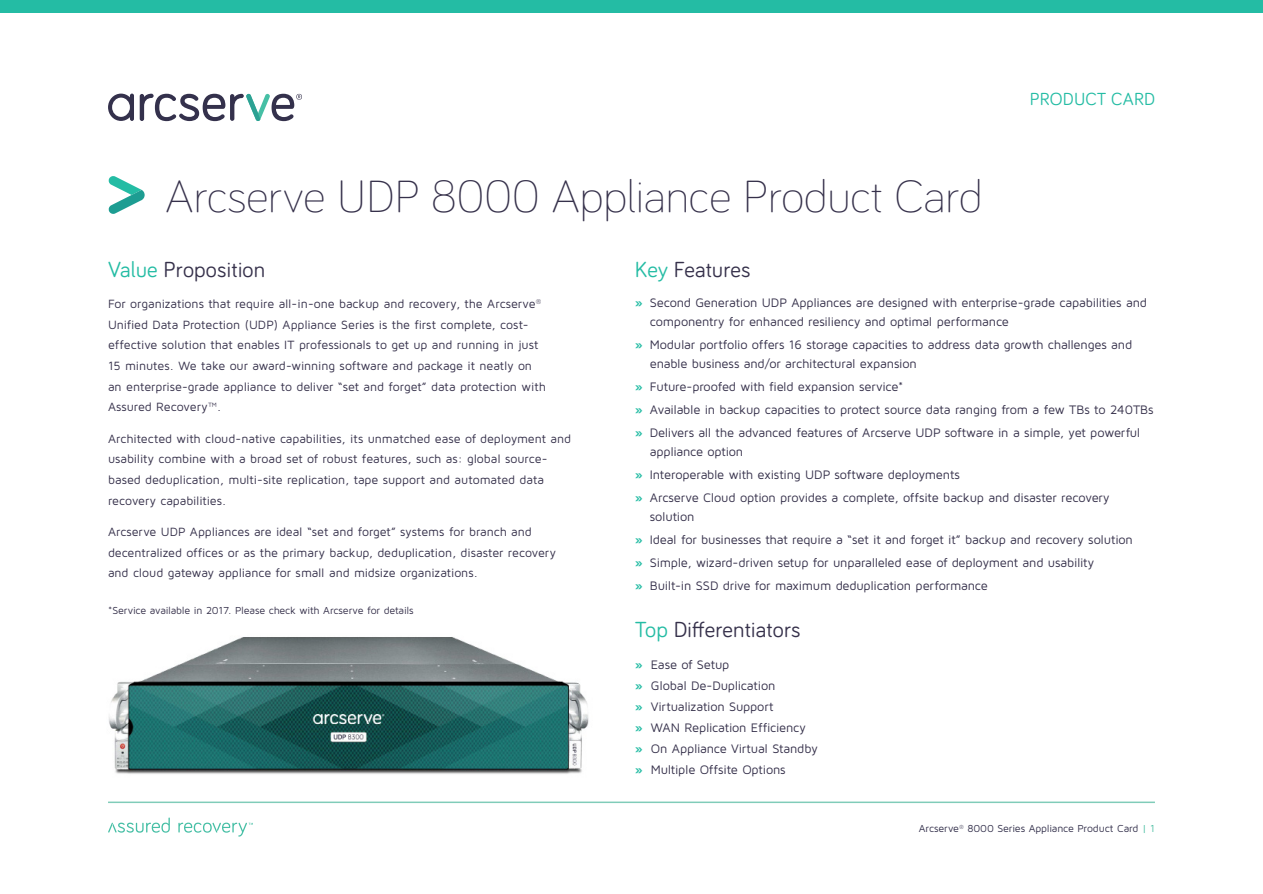
<style>
.page{position:relative;width:1263px;height:894px;background:#fff}
.page>*{position:absolute;margin:0;border:0;box-sizing:border-box;transform-origin:0 0}
.t1{font:300 46.5px "Bariol";color:#36314b}
.t2{font:22.5px "Bariol";letter-spacing:.01em;color:#36314b}
.t3{font:18px "Bariol";letter-spacing:.01em;color:#24bca4}
.t4{font:12.75px/18.8px "Maven Pro";letter-spacing:-.015em;color:#36314b}
.t5{font:12.3px/20.7px "Maven Pro";letter-spacing:-.005em;color:#36314b}
.t6{font:10.5px "Maven Pro";letter-spacing:-.015em;color:#36314b}
.t7{font:10.5px "Maven Pro";letter-spacing:-.01em;color:#34314c}
.s1{color:#24bca4}
.s2{font-weight:700;color:#24bca4}
.s3{color:#4dbfa3}
</style>
<div class="page">
<hr style="left:108px;top:801px;width:1047px;height:1px;background:#80ccb9">
<svg style="left:108px;top:817px;width:62px;height:15px"></svg>
<svg style="left:178px;top:822px;width:75px;height:14px"></svg>
<div style="left:0;top:0;width:1263px;height:13px;background:#24bca4"></div>
<svg style="left:108px;top:94px;width:26px;height:27px"></svg>
<svg style="left:140px;top:94px;width:162px;height:27px"></svg>
<svg style="left:108px;top:176px;width:37px;height:38px"></svg>
<img style="left:109px;top:637px;width:480px;height:137px">
<p class="t1" style="left:165px;top:165px;width:819px">Arcserve UDP 8000 Appliance Product Card</p>
<h3 class="t3" style="left:1030px;top:87px;width:126px">PRODUCT CARD</h3>
<p class="t2" style="left:108px;top:254px;width:159px"><span class="s1">Value</span> Proposition</p>
<p class="t5" style="left:108px;top:293px;width:439px">For organizations that require all-in-one backup and recovery, the Arcserve<sup>® </sup>Unified Data Protection (UDP) Appliance Series is the first complete, cost&shy;effective solution that enables IT professionals to get up and running in just 15 minutes. We take our award-winning software and package it neatly on an enterprise-grade appliance to deliver “set and forget” data protection with Assured Recovery™.</p>
<p class="t5" style="left:108px;top:427px;width:464px">Architected with cloud-native capabilities, its unmatched ease of deployment and usability combine with a broad set of robust features, such as: global source&shy;based deduplication, multi-site replication, tape support and automated data recovery capabilities.</p>
<p class="t5" style="left:108px;top:521px;width:449px">Arcserve UDP Appliances are ideal “set and forget” systems for branch and decentralized offices or as the primary backup, deduplication, disaster recovery and cloud gateway appliance for small and midsize organizations.</p>
<p class="t6" style="left:108px;top:603px;width:307px">*Service available in 2017. Please check with Arcserve for details</p>
<p class="t2" style="left:634px;top:254px;width:117px"><span class="s1">Key</span> Features</p>
<p class="t4" style="left:650px;top:293px;width:498px;text-indent:-15px"><span class="s2">»</span> Second Generation UDP Appliances are designed with enterprise-grade capabilities and componentry for enhanced resiliency and optimal performance</p>
<p class="t4" style="left:650px;top:334px;width:484px;text-indent:-15px"><span class="s2">»</span> Modular portfolio offers 16 storage capacities to address data growth challenges and enable business and/or architectural expansion</p>
<p class="t4" style="left:634px;top:376px;width:270px"><span class="s2">»</span> Future-proofed with field expansion service*</p>
<p class="t4" style="left:634px;top:399px;width:520px"><span class="s2">»</span> Available in backup capacities to protect source data ranging from a few TBs to 240TBs</p>
<p class="t4" style="left:650px;top:422px;width:492px;text-indent:-15px"><span class="s2">»</span> Delivers all the advanced features of Arcserve UDP software in a simple, yet powerful appliance option</p>
<p class="t4" style="left:634px;top:464px;width:327px"><span class="s2">»</span> Interoperable with existing UDP software deployments</p>
<p class="t4" style="left:650px;top:487px;width:461px;text-indent:-15px"><span class="s2">»</span> Arcserve Cloud option provides a complete, offsite backup and disaster recovery solution</p>
<p class="t4" style="left:634px;top:529px;width:500px"><span class="s2">»</span> Ideal for businesses that require a “set it and forget it” backup and recovery solution</p>
<p class="t4" style="left:634px;top:552px;width:461px"><span class="s2">»</span> Simple, wizard-driven setup for unparalleled ease of deployment and usability</p>
<p class="t4" style="left:634px;top:575px;width:354px"><span class="s2">»</span> Built-in SSD drive for maximum deduplication performance</p>
<p class="t2" style="left:634px;top:613px;width:168px"><span class="s1">Top</span> Differentiators</p>
<p class="t4" style="left:634px;top:654px;width:96px"><span class="s2">»</span> Ease of Setup</p>
<p class="t4" style="left:634px;top:675px;width:142px"><span class="s2">»</span> Global De-Duplication</p>
<p class="t4" style="left:634px;top:696px;width:140px"><span class="s2">»</span> Virtualization Support</p>
<p class="t4" style="left:634px;top:717px;width:173px"><span class="s2">»</span> WAN Replication Efficiency</p>
<p class="t4" style="left:634px;top:738px;width:184px"><span class="s2">»</span> On Appliance Virtual Standby</p>
<p class="t4" style="left:634px;top:759px;width:152px"><span class="s2">»</span> Multiple Offsite Options</p>
<p class="t7" style="left:918px;top:821px;width:238px">Arcserve<sup>®</sup> 8000 Series Appliance Product Card <span class="s3">| 1</span></p>
</div>
